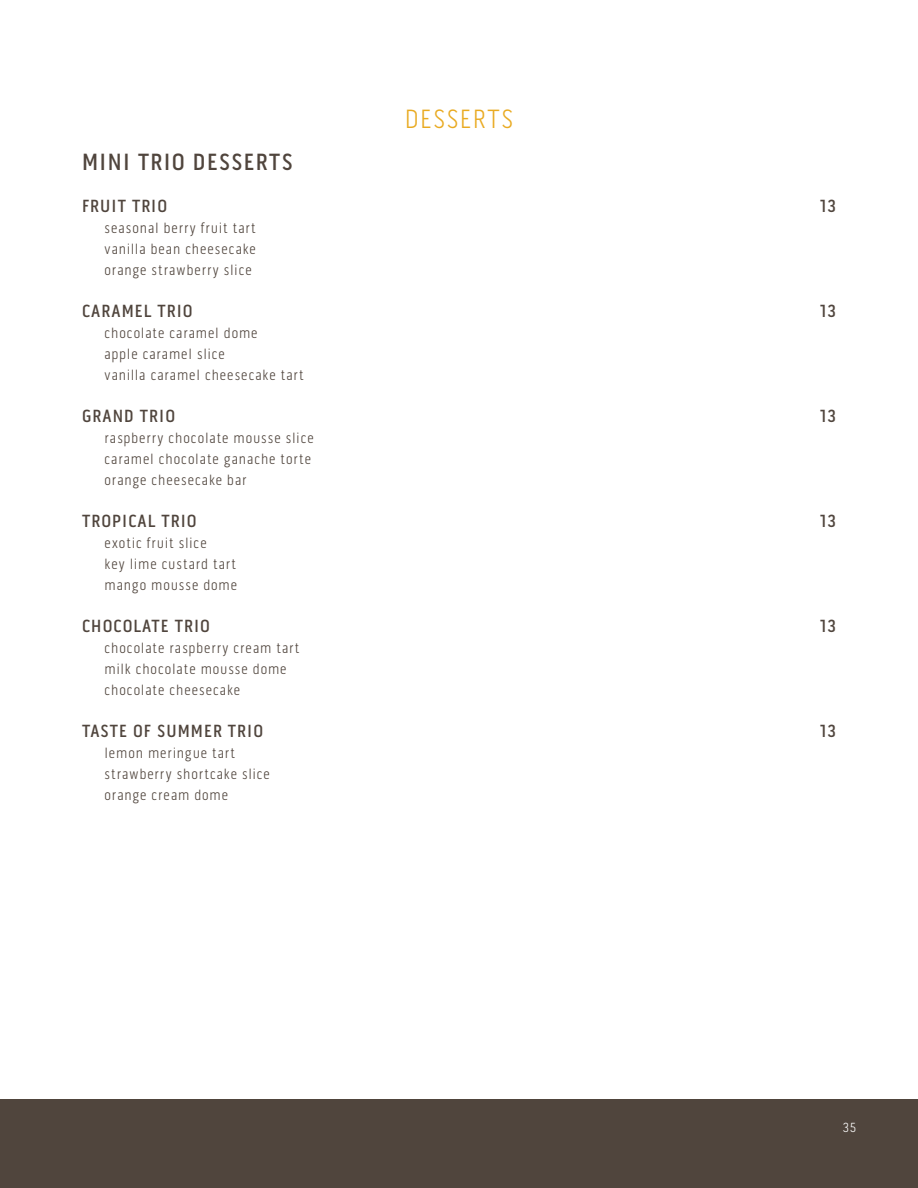
<style>
.page{position:relative;width:918px;height:1188px;background:#fff}
.page>*{position:absolute;margin:0;border:0;box-sizing:border-box;transform-origin:0 0}
.t1{font:300 27px "Pill Gothic 300 mg";letter-spacing:.06em;color:#e9aa22}
.t2{font:500 24px "Pill Gothic 300 mg";letter-spacing:.06em;color:#50453d}
.t3{font:500 18px "Pill Gothic 300 mg";letter-spacing:.06em;color:#50453d}
.t4{font:300 15px/21px "Pill Gothic 300 mg";letter-spacing:.065em;color:#50453d}
.t5{font:300 13.5px "Pill Gothic 300 mg";color:#fff}
</style>
<div class="page">
<div style="left:0;top:1099px;width:918px;height:89px;background:#50453d"></div>
<h1 class="t1" style="left:405px;top:103px;width:110px">DESSERTS</h1>
<h2 class="t2" style="left:82px;top:147px;width:212px">MINI TRIO DESSERTS</h2>
<p class="t3" style="left:82px;top:195px;width:87px">FRUIT TRIO</p>
<p class="t3" style="left:820px;top:195px;width:17px">13</p>
<p class="t4" style="left:105px;top:217px;width:153px;text-align:justify">seasonal berry fruit tart vanilla bean cheesecake orange strawberry slice</p>
<p class="t3" style="left:82px;top:300px;width:112px">CARAMEL TRIO</p>
<p class="t3" style="left:820px;top:300px;width:17px">13</p>
<p class="t4" style="left:105px;top:322px;width:200px">chocolate caramel dome<br>apple caramel slice<br>vanilla caramel cheesecake tart</p>
<p class="t3" style="left:82px;top:405px;width:94px">GRAND TRIO</p>
<p class="t3" style="left:820px;top:405px;width:17px">13</p>
<p class="t4" style="left:105px;top:427px;width:211px">raspberry chocolate mousse slice caramel chocolate ganache torte orange cheesecake bar</p>
<p class="t3" style="left:82px;top:510px;width:116px">TROPICAL TRIO</p>
<p class="t3" style="left:820px;top:510px;width:17px">13</p>
<p class="t4" style="left:105px;top:532px;width:134px">exotic fruit slice<br>key lime custard tart mango mousse dome</p>
<p class="t3" style="left:82px;top:615px;width:129px">CHOCOLATE TRIO</p>
<p class="t3" style="left:820px;top:615px;width:17px">13</p>
<p class="t4" style="left:105px;top:637px;width:196px">chocolate raspberry cream tart milk chocolate mousse dome chocolate cheesecake</p>
<p class="t3" style="left:82px;top:720px;width:183px">TASTE OF SUMMER TRIO</p>
<p class="t3" style="left:820px;top:720px;width:17px">13</p>
<p class="t4" style="left:105px;top:742px;width:167px">lemon meringue tart strawberry shortcake slice orange cream dome</p>
<p class="t5" style="left:843px;top:1120px;width:15px">35</p>
</div>
